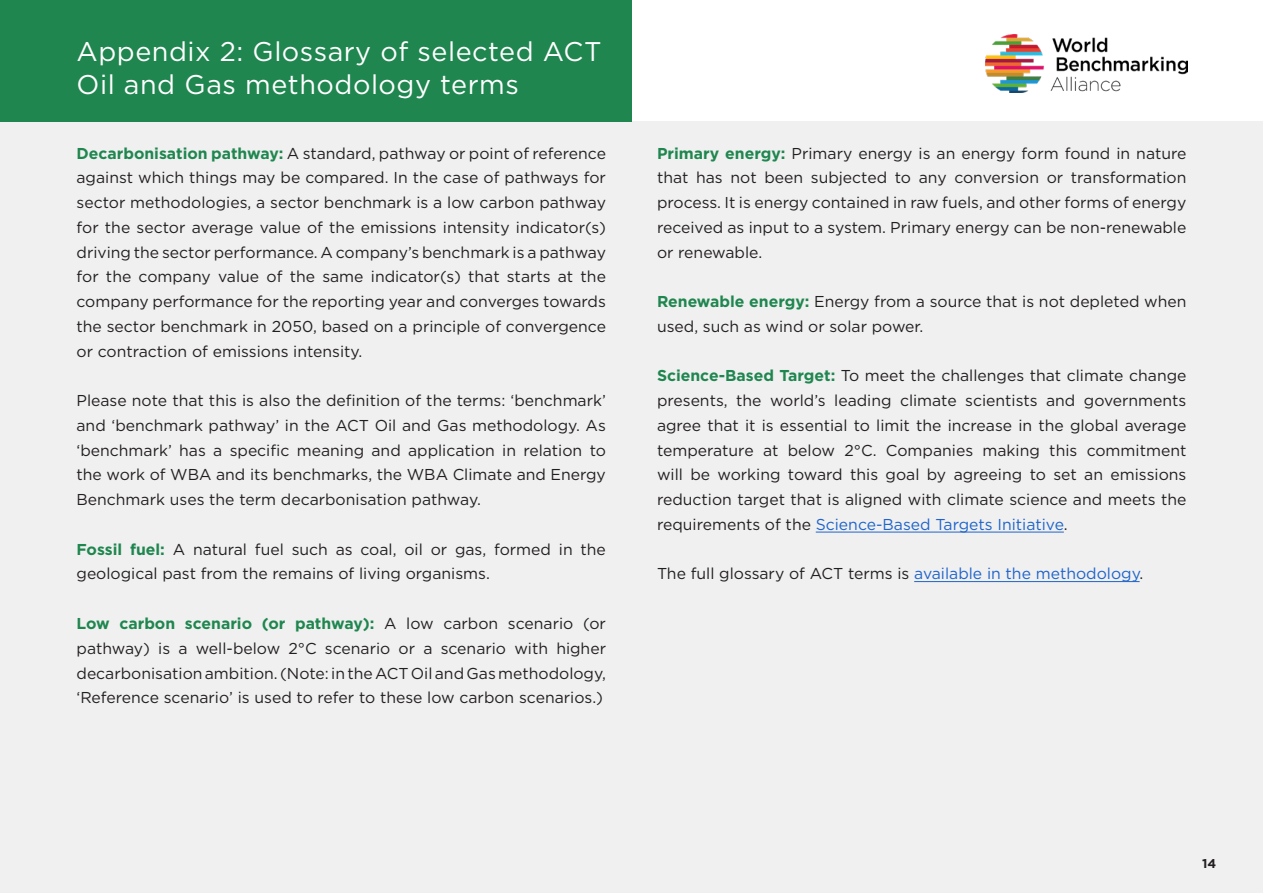
<style>
.page{position:relative;width:1263px;height:893px;background:#fff}
.page>*{position:absolute;margin:0;border:0;box-sizing:border-box;transform-origin:0 0}
.t1{font:27px/32.4px "Gotham HTF";letter-spacing:.02em;color:#fff}
.t2{font:15.75px/24.8px "Gotham HTF";color:#231f20;text-align:justify}
.t3{font:700 12.75px "Gotham";color:#231f20}
.s1{font-weight:700;color:#1f864f}
.s2{color:#1e64cc}
</style>
<div class="page">
<img style="left:985px;top:35px;width:202px;height:58px">
<div style="left:0;top:121px;width:1263px;height:772px;background:#f0f0f0"></div>
<div style="left:0;top:0;width:631px;height:121px;background:#1f864f"></div>
<hr style="left:816px;top:532px;width:248px;height:1px;background:#1e64cc">
<hr style="left:914px;top:581px;width:226px;height:1px;background:#1e64cc">
<p class="t1" style="left:77px;top:35px;width:526px">Appendix 2: Glossary of selected ACT<br>Oil and Gas methodology terms</p>
<p class="t2" style="left:77px;top:141px;width:531px"><span class="s1">Decarbonisation pathway:</span> A standard, pathway or point of reference against which things may be compared. In the case of pathways for sector methodologies, a sector benchmark is a low carbon pathway for the sector average value of the emissions intensity indicator(s) driving the sector performance. A company’s benchmark is a pathway for the company value of the same indicator(s) that starts at the company performance for the reporting year and converges towards the sector benchmark in 2050, based on a principle of convergence or contraction of emissions intensity.</p>
<p class="t2" style="left:77px;top:388px;width:531px">Please note that this is also the definition of the terms: ‘benchmark’ and ‘benchmark pathway’ in the ACT Oil and Gas methodology. As ‘benchmark’ has a specific meaning and application in relation to the work of WBA and its benchmarks, the WBA Climate and Energy Benchmark uses the term decarbonisation pathway.</p>
<p class="t2" style="left:77px;top:537px;width:531px"><span class="s1">Fossil fuel:</span> A natural fuel such as coal, oil or gas, formed in the geological past from the remains of living organisms.</p>
<p class="t2" style="left:77px;top:611px;width:531px"><span class="s1">Low carbon scenario (or pathway):</span> A low carbon scenario (or pathway) is a well-below 2°C scenario or a scenario with higher decarbonisation ambition. (Note: in the ACT Oil and Gas methodology, ‘Reference scenario’ is used to refer to these low carbon scenarios.)</p>
<p class="t2" style="left:657px;top:141px;width:531px"><span class="s1">Primary energy:</span> Primary energy is an energy form found in nature that has not been subjected to any conversion or transformation process. It is energy contained in raw fuels, and other forms of energy received as input to a system. Primary energy can be non-renewable or renewable.</p>
<p class="t2" style="left:657px;top:289px;width:531px"><span class="s1">Renewable energy:</span> Energy from a source that is not depleted when used, such as wind or solar power.</p>
<p class="t2" style="left:657px;top:363px;width:531px"><span class="s1">Science-Based Target:</span> To meet the challenges that climate change presents, the world’s leading climate scientists and governments agree that it is essential to limit the increase in the global average temperature at below 2°C. Companies making this commitment will be working toward this goal by agreeing to set an emissions reduction target that is aligned with climate science and meets the requirements of the <span class="s2">Science-Based Targets Initiative</span>.</p>
<p class="t2" style="left:657px;top:561px;width:488px">The full glossary of ACT terms is <span class="s2">available in the methodology</span>.</p>
<p class="t3" style="left:1202px;top:856px;width:16px">14</p>
</div>
